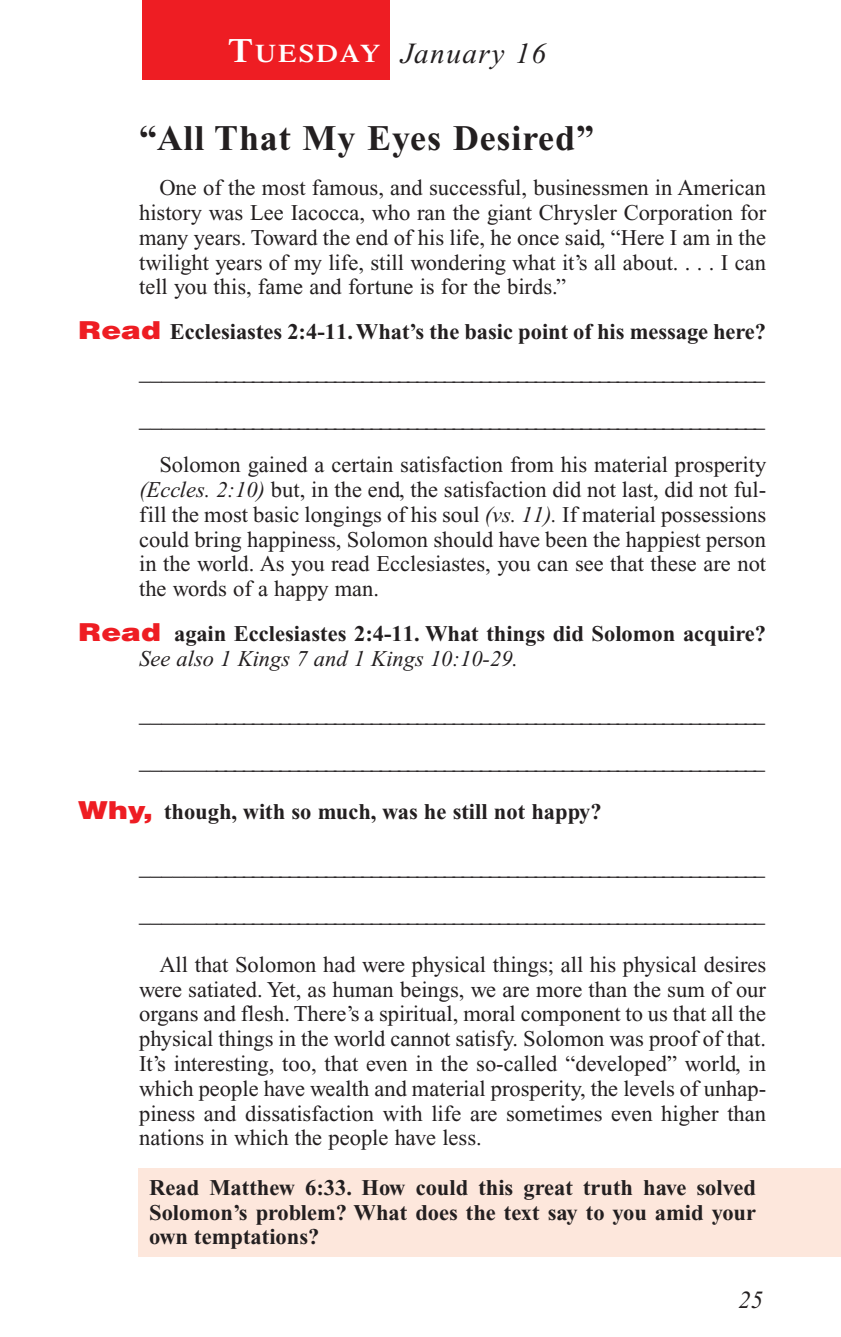
<style>
.page{position:relative;width:841px;height:1337px;background:#fff}
.page>*{position:absolute;margin:0;border:0;box-sizing:border-box;transform-origin:0 0}
.t1{font:700 36px "Times New Roman";letter-spacing:.025em;color:#231f20}
.t2{font:italic 29.25px "Times New Roman";letter-spacing:.05em;color:#231f20}
.t3{font:italic 24.75px "Times New Roman";color:#231f20}
.t4{font:22.5px/24.8px "Times New Roman";color:#231f20;text-align:justify}
.t5{font:700 22.5px/24.8px "Times New Roman";color:#231f20}
.s1{font-family:"Times";font-weight:600;font-style:normal;font-size:33.75px;color:#fff}
.s2{font-family:"Times";font-weight:600;font-style:normal;font-size:25.2px;color:#fff}
.s3{font-family:"Helvetica";font-weight:900;font-size:24.75px;color:#ee1d23}
.s4{font-weight:700}
.s5{font-style:italic}
.s6{font-weight:400;font-style:italic}
</style>
<div class="page">
<div style="left:138px;top:1168px;width:702px;height:89px;background:#fde7dc"></div>
<div style="left:142px;top:0;width:247px;height:80px;background:#ee1d23"></div>
<h2 class="t2" style="left:228px;top:42px;width:319px"><span class="s1">T</span><span class="s2">UESDAY</span> January 16</h2>
<h1 class="t1" style="left:139px;top:127px;width:456px">“All That My Eyes Desired”</h1>
<p class="t4" style="left:139px;top:178px;width:628px;text-indent:20px">One of the most famous, and successful, businessmen in American history was Lee Iacocca, who ran the giant Chrysler Corporation for many years. Toward the end of his life, he once said, “Here I am in the twilight years of my life, still wondering what it’s all about. . . . I can tell you this, fame and fortune is for the birds.”</p>
<p class="t4" style="left:78px;top:314px;width:689px;line-height:40.5px;text-align:right"><span class="s3">Read</span> <span class="s4">Ecclesiastes 2:4-11. What’s the basic point of his message here? </span>___________________________________________________________________</p>
<p class="t4" style="left:139px;top:399px;width:628px;line-height:45px;text-align:right">___________________________________________________________________<br>Solomon gained a certain satisfaction from his material prosperity</p>
<p class="t4" style="left:139px;top:479px;width:628px"><span class="s5">(Eccles. 2:10)</span> but, in the end, the satisfaction did not last, did not ful&shy;fill the most basic longings of his soul <span class="s5">(vs. 11).</span> If material possessions could bring happiness, Solomon should have been the happiest person in the world. As you read Ecclesiastes, you can see that these are not the words of a happy man.</p>
<p class="t5" style="left:139px;top:623px;width:628px;text-indent:-61px"><span class="s3">Read</span> again Ecclesiastes 2:4-11. What things did Solomon acquire?<br><span class="s6">See also 1 Kings 7 and 1 Kings 10:10-29.</span></p>
<p class="t4" style="left:139px;top:693px;width:627px;line-height:47.2px">___________________________________________________________________ ___________________________________________________________________</p>
<p class="t5" style="left:78px;top:801px;width:525px"><span class="s3">Why,</span> though, with so much, was he still not happy?</p>
<p class="t4" style="left:139px;top:846px;width:627px;line-height:47.2px">___________________________________________________________________ ___________________________________________________________________</p>
<p class="t4" style="left:139px;top:954px;width:628px;text-indent:20px">All that Solomon had were physical things; all his physical desires were satiated. Yet, as human beings, we are more than the sum of our organs and flesh. There’s a spiritual, moral component to us that all the physical things in the world cannot satisfy. Solomon was proof of that.<br>It’s interesting, too, that even in the so-called “developed” world, in which people have wealth and material prosperity, the levels of unhap&shy;piness and dissatisfaction with life are sometimes even higher than nations in which the people have less.</p>
<p class="t5" style="left:149px;top:1177px;width:608px;text-align:justify">Read Matthew 6:33. How could this great truth have solved Solomon’s problem? What does the text say to you amid your own temptations?</p>
<p class="t3" style="left:738px;top:1290px;width:26px">25</p>
</div>
